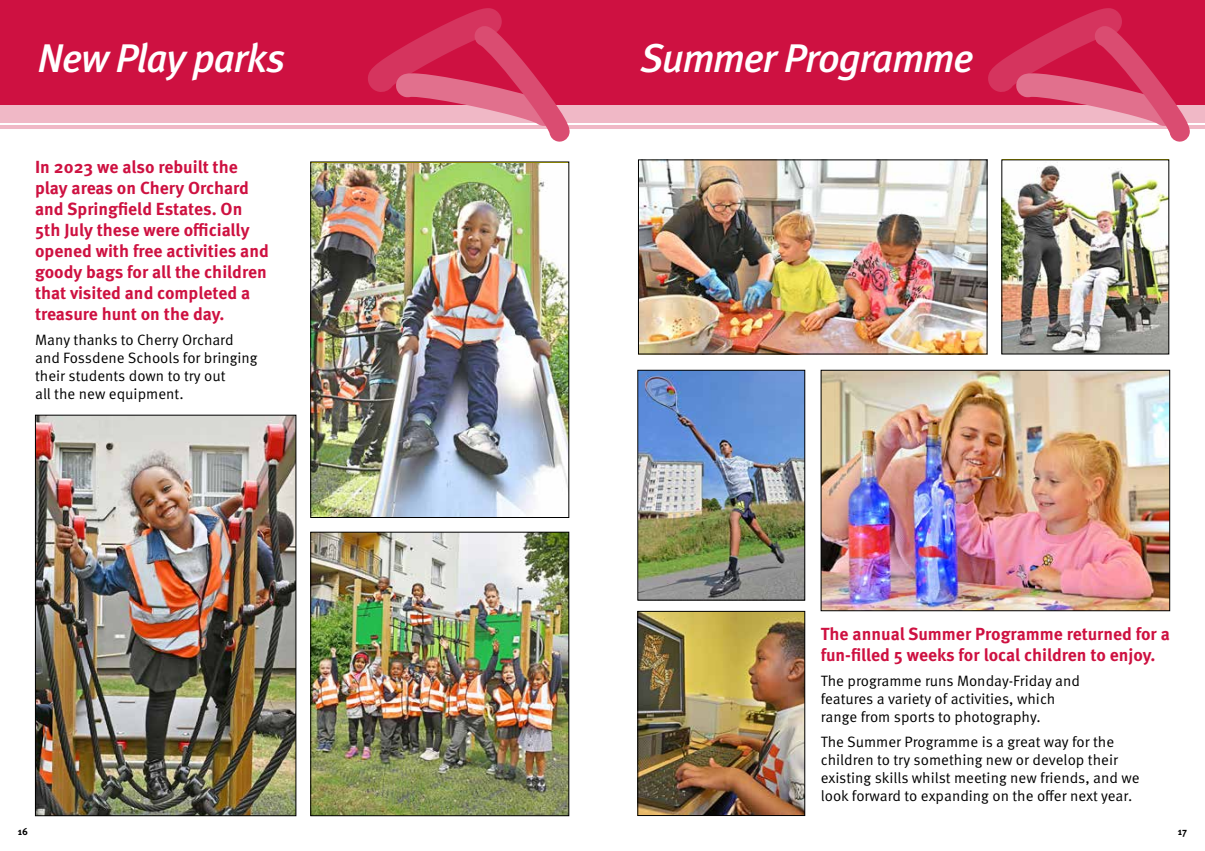
<style>
.page{position:relative;width:1205px;height:851px;background:#fff}
.page>*{position:absolute;margin:0;border:0;box-sizing:border-box;transform-origin:0 0}
.t1{font:italic 500 40px "Meta Pro";letter-spacing:-.04em;color:#fff}
.t2{font:700 17.5px/21px "Meta Pro";color:#ce1141}
.t3{font:15px/18px "Meta Pro Norm";color:#000}
.t4{font:700 10px "Meta Pro";color:#000}
</style>
<div class="page">
<div style="left:0;top:0;width:602px;height:106px;background:#ce1141"></div>
<div style="left:0;top:105px;width:602px;height:18px;background:#f0b8c6"></div>
<hr style="left:0;top:125px;width:602px;height:4px;background:#f0b8c6">
<svg style="left:368px;top:8px;width:202px;height:134px"></svg>
<div style="left:602px;top:0;width:603px;height:106px;background:#ce1141"></div>
<div style="left:602px;top:105px;width:603px;height:18px;background:#f0b8c6"></div>
<hr style="left:602px;top:125px;width:603px;height:4px;background:#f0b8c6">
<svg style="left:988px;top:8px;width:202px;height:134px"></svg>
<img style="left:312px;top:533px;width:255px;height:280px">
<div style="left:310px;top:531px;width:259px;height:284px;border:1px solid #000"></div>
<img style="left:312px;top:164px;width:255px;height:351px">
<div style="left:310px;top:162px;width:259px;height:355px;border:1px solid #000"></div>
<img style="left:37px;top:417px;width:257px;height:396px">
<div style="left:35px;top:415px;width:261px;height:400px;border:1px solid #000"></div>
<img style="left:639px;top:372px;width:164px;height:226px">
<div style="left:637px;top:370px;width:168px;height:230px;border:1px solid #000"></div>
<img style="left:639px;top:613px;width:164px;height:200px">
<div style="left:637px;top:611px;width:168px;height:204px;border:1px solid #000"></div>
<img style="left:1003px;top:162px;width:164px;height:190px">
<img style="left:823px;top:372px;width:345px;height:237px">
<div style="left:821px;top:370px;width:349px;height:241px;border:1px solid #000"></div>
<img style="left:640px;top:161px;width:345px;height:191px">
<h1 class="t1" style="left:38px;top:27px;width:250px">New Play parks</h1>
<p class="t2" style="left:35px;top:155px;width:235px">In 2023 we also rebuilt the play areas on Chery Orchard and Springfield Estates. On<br>5th July these were officially opened with free activities and goody bags for all the children that visited and completed a treasure hunt on the day.</p>
<p class="t3" style="left:35px;top:329px;width:224px">Many thanks to Cherry Orchard and Fossdene Schools for bringing their students down to try out<br>all the new equipment.</p>
<h1 class="t1" style="left:640px;top:27px;width:335px">Summer Programme</h1>
<p class="t2" style="left:821px;top:622px;width:351px">The annual Summer Programme returned for a fun-filled 5 weeks for local children to enjoy.</p>
<p class="t3" style="left:821px;top:670px;width:261px">The programme runs Monday-Friday and features a variety of activities, which range from sports to photography.</p>
<p class="t3" style="left:821px;top:731px;width:320px">The Summer Programme is a great way for the children to try something new or develop their existing skills whilst meeting new friends, and we look forward to expanding on the offer next year.</p>
<p class="t4" style="left:18px;top:823px;width:12px">16</p>
<p class="t4" style="left:1178px;top:823px;width:11px">17</p>
</div>
